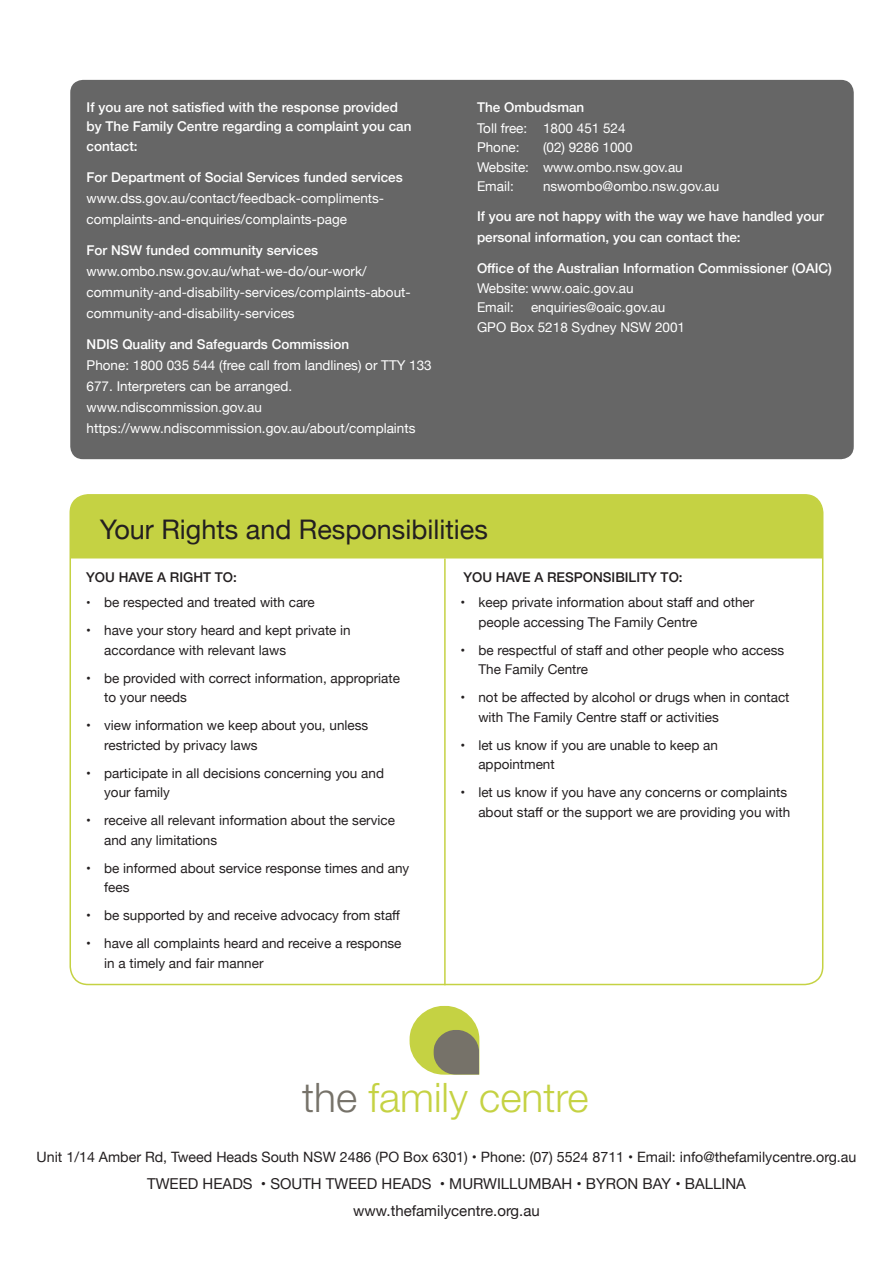
<style>
.page{position:relative;width:893px;height:1263px;background:#fff}
.page>*{position:absolute;margin:0;border:0;box-sizing:border-box;transform-origin:0 0}
.t1{font:300 40.65px "Helvetica Neue";color:#c5d243}
.t2{font:27px "Helvetica Neue";color:#231f20}
.t3{font:15px "Helvetica Neue";color:#231f20}
.t4{font:14.25px "Helvetica Neue";color:#231f20}
.t5{font:13.5px/19.5px "Helvetica Neue";color:#231f20}
.t6{font:13.5px/21px "Helvetica Neue";color:#fff}
.t7{font:500 13.5px/19.5px "Helvetica Neue";color:#fff}
.t8{font:500 13.5px "Helvetica Neue";color:#231f20}
.s1{font-weight:500}
.s2{font-weight:400}
.s3{font-size:12.75px}
.s4{color:#767269}
</style>
<div class="page">
<svg style="left:409px;top:1006px;width:71px;height:69px"></svg>
<div style="left:70px;top:495px;width:753px;height:63px;background:#c5d243"></div>
<hr style="left:444px;top:558px;width:2px;height:427px;background:#c5d243">
<div style="left:70px;top:80px;width:784px;height:379px;background:#666;border-radius:13px"></div>
<p class="t7" style="left:87px;top:96px;width:326px">If you are not satisfied with the response provided by The Family Centre regarding a complaint you can contact:</p>
<p class="t6" style="left:87px;top:167px;width:318px"><span class="s1">For Department of Social Services funded services </span>www.dss.gov.au/contact/feedback-compliments&shy;complaints-and-enquiries/complaints-page</p>
<p class="t7" style="left:87px;top:239px;width:233px">For NSW funded community services</p>
<p class="t6" style="left:87px;top:261px;width:326px">www.ombo.nsw.gov.au/what-we-do/our-work/ community-and-disability-services/complaints-about&shy;community-and-disability-services</p>
<p class="t7" style="left:87px;top:333px;width:264px">NDIS Quality and Safeguards Commission</p>
<p class="t6" style="left:87px;top:355px;width:347px">Phone: 1800 035 544 (free call from landlines) or TTY 133<br>677. Interpreters can be arranged.</p>
<p class="t6" style="left:87px;top:397px;width:177px">www.ndiscommission.gov.au</p>
<p class="t6" style="left:87px;top:418px;width:330px">https://www.ndiscommission.gov.au/about/complaints</p>
<p class="t7" style="left:477px;top:96px;width:109px">The Ombudsman</p>
<p class="t6" style="left:477px;top:119px;width:150px;line-height:19.5px">Toll free: 1800 451 524<br>Phone:</p>
<p class="t6" style="left:477px;top:139px;width:207px;line-height:19.5px;text-indent:66px">(02) 9286 1000<br>Website: www.ombo.nsw.gov.au<br>Email:</p>
<p class="t6" style="left:543px;top:177px;width:178px">nswombo@ombo.nsw.gov.au</p>
<p class="t7" style="left:477px;top:205px;width:348px;line-height:21px">If you are not happy with the way we have handled your personal information, you can contact the:</p>
<p class="t7" style="left:477px;top:257px;width:356px">Office of the Australian Information Commissioner (OAIC)<br><span class="s2">Website:www.oaic.gov.au<br>Email:</span></p>
<p class="t6" style="left:477px;top:298px;width:210px;line-height:19.5px;text-indent:54px">enquiries@oaic.gov.au<br>GPO Box 5218 Sydney NSW 2001</p>
<p class="t2" style="left:100px;top:509px;width:390px">Your Rights and Responsibilities</p>
<p class="t8" style="left:86px;top:566px;width:152px">YOU HAVE A RIGHT TO:</p>
<p class="t8" style="left:463px;top:566px;width:221px">YOU HAVE A RESPONSIBILITY TO:</p>
<p class="t5" style="left:86px;top:593px;width:230px"><span class="s3">•</span> be respected and treated with care</p>
<p class="t5" style="left:104px;top:621px;width:248px;text-indent:-18px">• have your story heard and kept private in accordance with relevant laws</p>
<p class="t5" style="left:104px;top:669px;width:297px;text-indent:-18px">• be provided with correct information, appropriate to your needs</p>
<p class="t5" style="left:104px;top:716px;width:266px;text-indent:-18px">• view information we keep about you, unless restricted by privacy laws</p>
<p class="t5" style="left:104px;top:764px;width:281px;text-indent:-18px">• participate in all decisions concerning you and your family</p>
<p class="t5" style="left:104px;top:811px;width:292px;text-indent:-18px">• receive all relevant information about the service and any limitations</p>
<p class="t5" style="left:104px;top:859px;width:307px;text-indent:-18px">• be informed about service response times and any fees</p>
<p class="t5" style="left:86px;top:906px;width:315px">• be supported by and receive advocacy from staff</p>
<p class="t5" style="left:104px;top:934px;width:299px;text-indent:-18px">• have all complaints heard and receive a response in a timely and fair manner</p>
<p class="t5" style="left:478px;top:593px;width:277px;text-indent:-18px">• keep private information about staff and other people accessing The Family Centre</p>
<p class="t5" style="left:478px;top:641px;width:307px;text-indent:-18px">• be respectful of staff and other people who access<br>The Family Centre</p>
<p class="t5" style="left:478px;top:688px;width:313px;text-indent:-18px">• not be affected by alcohol or drugs when in contact with The Family Centre staff or activities</p>
<p class="t5" style="left:478px;top:736px;width:241px;text-indent:-18px">• let us know if you are unable to keep an appointment</p>
<p class="t5" style="left:460px;top:783px;width:331px;text-align:right">• let us know if you have any concerns or complaints about staff or the support we are providing you with</p>
<p class="t1" style="left:302px;top:1065px;width:288px"><span class="s4">the</span> family centre</p>
<p class="t4" style="left:37px;top:1146px;width:821px">Unit 1/14 Amber Rd, Tweed Heads South NSW 2486 (PO Box 6301) • Phone: (07) 5524 8711 • Email: info@thefamilycentre.org.au</p>
<p class="t3" style="left:147px;top:1173px;width:600px">TWEED HEADS • SOUTH TWEED HEADS • MURWILLUMBAH • BYRON BAY • BALLINA</p>
<p class="t3" style="left:353px;top:1200px;width:188px">www.thefamilycentre.org.au</p>
</div>
